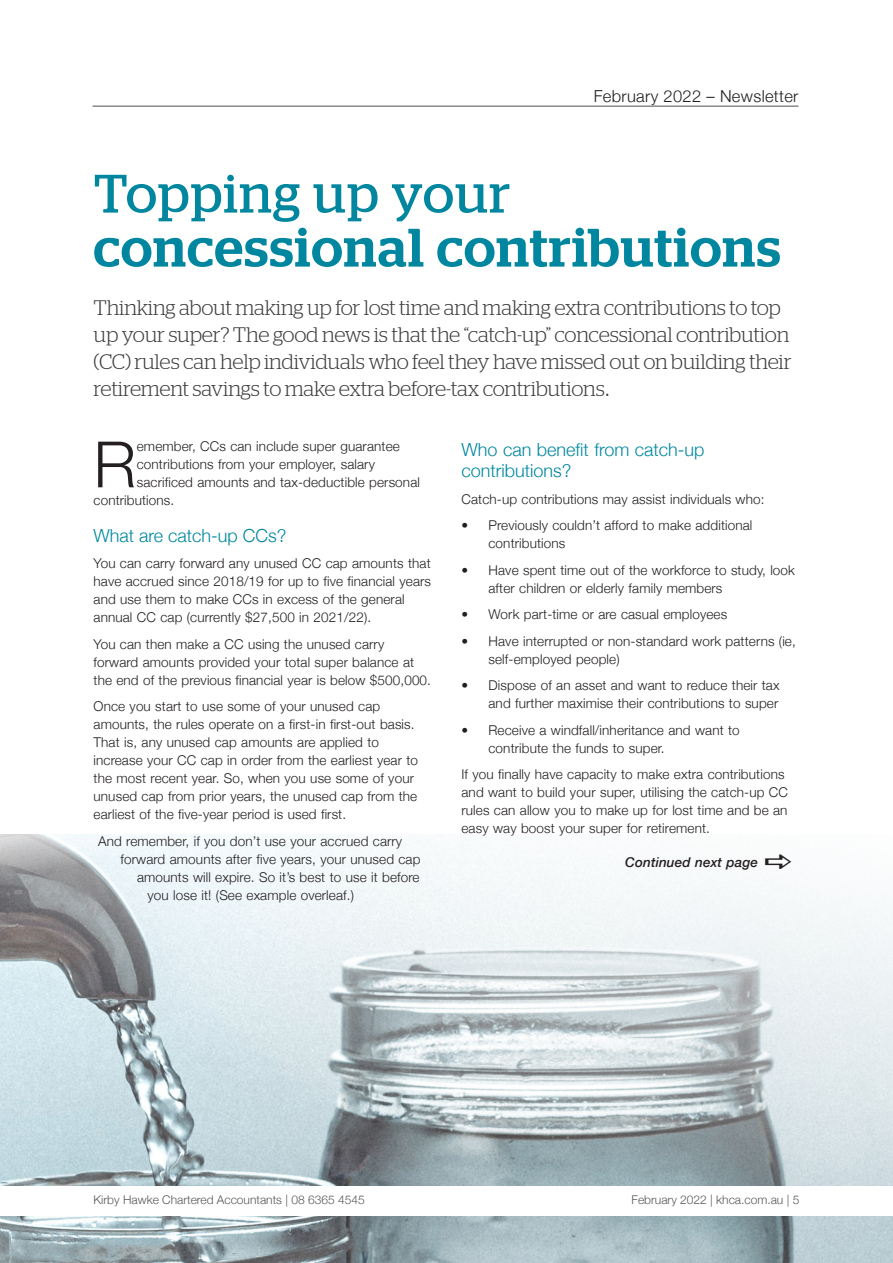
<style>
.page{position:relative;width:893px;height:1263px;background:#fff}
.page>*{position:absolute;margin:0;border:0;box-sizing:border-box;transform-origin:0 0}
.t1{font:300 63.9px "Helvetica Neue";color:#231f20}
.t2{font:500 54px "Stag";letter-spacing:.02em;color:#00879f}
.t3{font:54px "Stag";letter-spacing:.02em;color:#00879f}
.t4{font:300 21px/27px "Stag";letter-spacing:-.015em;color:#3e3e3f}
.t5{font:300 18px/21.6px "Helvetica Neue";color:#00879f}
.t6{font:300 16.5px "Helvetica Neue";letter-spacing:.02em;color:#231f20}
.t7{font:300 13.5px/18px "Helvetica Neue";letter-spacing:.01em;color:#231f20}
.t8{font:italic 500 13.5px "Helvetica Neue";letter-spacing:.01em;color:#231f20}
.t9{font:300 12px "Helvetica Neue";color:#57585a}
.s1{font-family:"Helvetica Neue"}
</style>
<div class="page">
<hr style="left:93px;top:106px;width:705px;height:1px;background:#231f20">
<img style="left:0;top:835px;width:893px;height:350px">
<img style="left:0;top:1216px;width:893px;height:47px">
<svg style="left:765px;top:855px;width:26px;height:14px"></svg>
<p class="t6" style="left:594px;top:83px;width:206px">February 2022 – Newsletter</p>
<h2 class="t3" style="left:94px;top:162px;width:418px">Topping up your</h2>
<h2 class="t2" style="left:94px;top:216px;width:688px">concessional contributions</h2>
<p class="t4" style="left:94px;top:293px;width:700px">Thinking about making up for lost time and making extra contributions to top up your super? The good news is that the “catch-up” concessional contribution (CC) rules can help individuals who feel they have missed out on building their retirement savings to make extra before-tax contributions<span class="s1">.</span></p>
<h1 class="t1" style="left:94px;top:413px;width:44px">R</h1>
<p class="t7" style="left:137px;top:436px;width:264px">emember, CCs can include super guarantee</p>
<p class="t7" style="left:137px;top:454px;width:240px">contributions from your employer, salary</p>
<p class="t7" style="left:137px;top:472px;width:285px">sacrificed amounts and tax-deductible personal</p>
<p class="t7" style="left:94px;top:490px;width:82px">contributions.</p>
<h3 class="t5" style="left:94px;top:523px;width:195px">What are catch-up CCs?</h3>
<p class="t7" style="left:94px;top:554px;width:339px">You can carry forward any unused CC cap amounts that have accrued since 2018/19 for up to five financial years and use them to make CCs in excess of the general annual CC cap (currently $27,500 in 2021/22).</p>
<p class="t7" style="left:94px;top:634px;width:339px">You can then make a CC using the unused carry forward amounts provided your total super balance at the end of the previous financial year is below $500,000.</p>
<p class="t7" style="left:94px;top:697px;width:326px">Once you start to use some of your unused cap amounts, the rules operate on a first-in first-out basis.<br>That is, any unused cap amounts are applied to increase your CC cap in order from the earliest year to the most recent year. So, when you use some of your unused cap from prior years, the unused cap from the earliest of the five-year period is used first.</p>
<p class="t7" style="left:98px;top:831px;width:306px">And remember, if you don’t use your accrued carry</p>
<p class="t7" style="left:121px;top:849px;width:301px">forward amounts after five years, your unused cap</p>
<p class="t7" style="left:137px;top:867px;width:284px">amounts will expire. So it’s best to use it before</p>
<p class="t7" style="left:148px;top:885px;width:208px">you lose it! (See example overleaf.)</p>
<h3 class="t5" style="left:461px;top:437px;width:245px">Who can benefit from catch-up contributions?</h3>
<p class="t7" style="left:461px;top:489px;width:305px">Catch-up contributions may assist individuals who:</p>
<p class="t7" style="left:488px;top:515px;width:265px;text-indent:-27px">• Previously couldn’t afford to make additional contributions</p>
<p class="t7" style="left:488px;top:560px;width:308px;text-indent:-27px">• Have spent time out of the workforce to study, look after children or elderly family members</p>
<p class="t7" style="left:461px;top:604px;width:267px">• Work part-time or are casual employees</p>
<p class="t7" style="left:488px;top:631px;width:309px;text-indent:-27px">• Have interrupted or non-standard work patterns (ie, self-employed people)</p>
<p class="t7" style="left:461px;top:675px;width:320px;text-align:right">• Dispose of an asset and want to reduce their tax and further maximise their contributions to super</p>
<p class="t7" style="left:488px;top:720px;width:253px;text-indent:-27px">• Receive a windfall/inheritance and want to contribute the funds to super.</p>
<p class="t7" style="left:461px;top:764px;width:328px">If you finally have capacity to make extra contributions and want to build your super, utilising the catch-up CC rules can allow you to make up for lost time and be an easy way boost your super for retirement.</p>
<p class="t8" style="left:625px;top:851px;width:134px">Continued next page</p>
<p class="t9" style="left:94px;top:1190px;width:273px">Kirby Hawke Chartered Accountants | 08 6365 4545</p>
<p class="t9" style="left:632px;top:1190px;width:169px">February 2022 | khca.com.au | 5</p>
</div>
